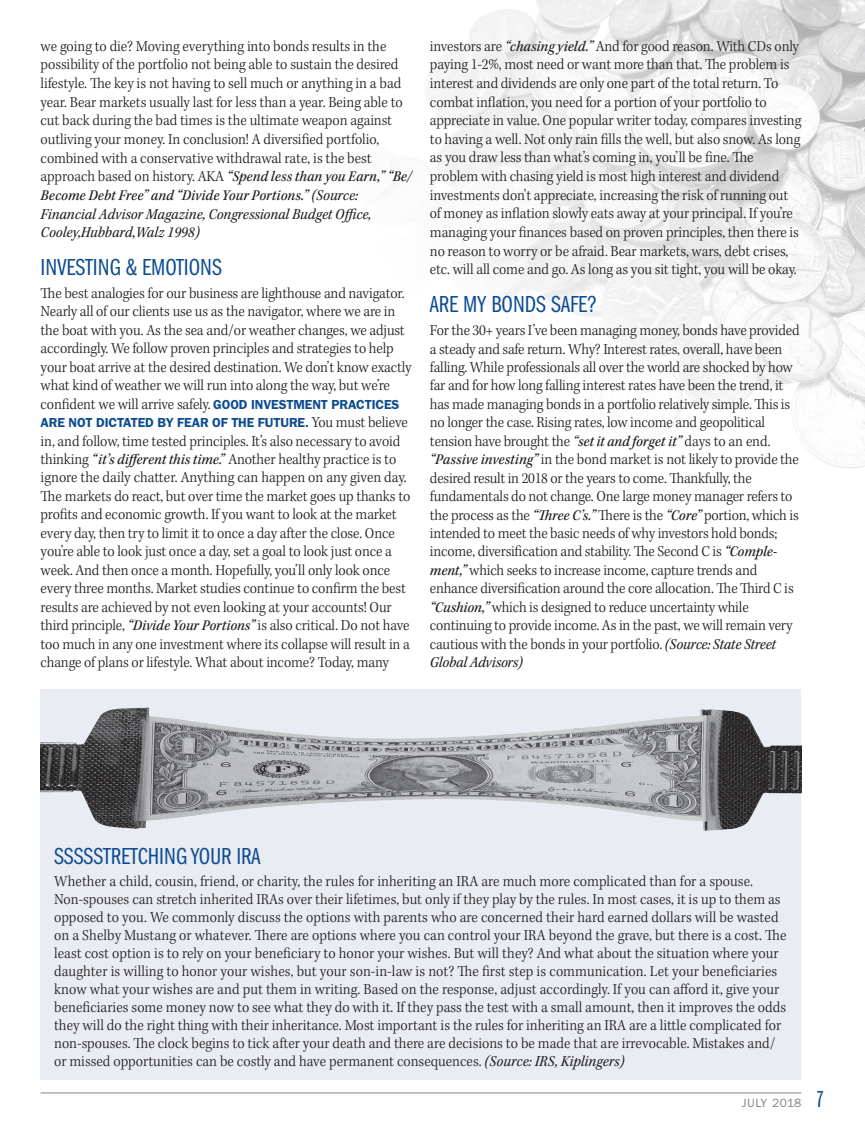
<style>
.page{position:relative;width:865px;height:1133px;background:#fff}
.page>*{position:absolute;margin:0;border:0;box-sizing:border-box;transform-origin:0 0}
.t1{font:24px "ITC Franklin Gothic Std Bk Cp";color:#0d4c91}
.t2{font:15.75px/18.5px "Kepler Std Light Scn";letter-spacing:-.005em;color:#231f20}
.t3{font:15.75px/18.6px "Kepler Std Scn It";letter-spacing:-.005em;color:#231f20}
.t4{font:15.3px/18.6px "Kepler Std Medium Scn It";letter-spacing:.005em;color:#231f20}
.t5{font:600 13.2px "ITC Franklin Gothic Std";letter-spacing:-.01em;color:#0d4c91}
.t6{font:12px "ITC Franklin Gothic Std";letter-spacing:.02em;color:#808285}
.s1{font-family:"Kepler Std Light Scn";font-size:15.75px}
.s2{font-family:"Kepler Std Scn It";font-size:15.75px}
.s3{font-family:"ITC Franklin Gothic Std";font-weight:600;font-size:13.2px;color:#0d4c91}
.s4{font-family:"Kepler Std Light Scn";font-weight:400;font-size:15.75px;color:#231f20}
.s5{font-family:"Kepler Std Medium Scn It";font-size:15.3px}
.s6{font-family:"Kepler Std Scn It"}
.s7{font-family:"ITC Franklin Gothic Std Bk X Cp";font-size:24px;color:#0d4c91}
</style>
<div class="page">
<img style="left:396px;top:0;width:469px;height:469px">
<hr style="left:41px;top:1092px;width:760px;height:1px;background:#808285">
<div style="left:41px;top:689px;width:760px;height:390px;background:#eaecf4"></div>
<img style="left:41px;top:707px;width:760px;height:124px">
<p class="t2" style="left:41px;top:37px;width:364px">we going to die? Moving everything into bonds results in the possibility of the portfolio not being able to sustain the desired lifestyle. The key is not having to sell much or anything in a bad year. Bear markets usually last for less than a year. Being able to cut back during the bad times is the ultimate weapon against outliving your money. In conclusion! A diversified portfolio, combined with a conservative withdrawal rate, is the best</p>
<p class="t4" style="left:41px;top:167px;width:373px"><span class="s1">approach based on history. AKA</span> “Spend less than you Earn,” “Be/<br>Become Debt Free” and “Divide Your Portions.” <span class="s2">(Source:</span></p>
<p class="t3" style="left:41px;top:205px;width:332px">Financial Advisor Magazine, Congressional Budget Office,<br>Cooley,Hubbard,Walz 1998)</p>
<h1 class="t1" style="left:41px;top:254px;width:183px">INVESTING &amp; EMOTIONS</h1>
<p class="t2" style="left:41px;top:284px;width:372px">The best analogies for our business are lighthouse and navigator.<br>Nearly all of our clients use us as the navigator, where we are in the boat with you. As the sea and/or weather changes, we adjust accordingly. We follow proven principles and strategies to help your boat arrive at the desired destination. We don’t know exactly what kind of weather we will run into along the way, but we’re confident we will arrive safely. <span class="s3">GOOD INVESTMENT PRACTICES</span></p>
<p class="t5" style="left:41px;top:414px;width:369px">ARE NOT DICTATED BY FEAR OF THE FUTURE. <span class="s4">You must believe</span></p>
<p class="t2" style="left:41px;top:432px;width:371px">in, and follow, time tested principles. It’s also necessary to avoid thinking <span class="s5">“it’s different this time”.</span> Another healthy practice is to ignore the daily chatter. Anything can happen on any given day.<br>The markets do react, but over time the market goes up thanks to profits and economic growth. If you want to look at the market every day, then try to limit it to once a day after the close. Once you’re able to look just once a day, set a goal to look just once a week. And then once a month. Hopefully, you’ll only look once every three months. Market studies continue to confirm the best results are achieved by not even looking at your accounts! Our third principle, <span class="s5">“Divide Your Portions”</span> is also critical. Do not have too much in any one investment where its collapse will result in a change of plans or lifestyle. What about income? Today, many</p>
<p class="t2" style="left:430px;top:37px;width:373px">investors are <span class="s5">“chasing yield.”</span> And for good reason. With CDs only paying 1-2%, most need or want more than that. The problem is interest and dividends are only one part of the total return. To combat inflation, you need for a portion of your portfolio to appreciate in value. One popular writer today, compares investing to having a well. Not only rain fills the well, but also snow. As long as you draw less than what’s coming in, you’ll be fine. The problem with chasing yield is most high interest and dividend investments don’t appreciate, increasing the risk of running out of money as inflation slowly eats away at your principal. If you’re managing your finances based on proven principles, then there is no reason to worry or be afraid. Bear markets, wars, debt crises, etc. will all come and go. As long as you sit tight, you will be okay.</p>
<h1 class="t1" style="left:430px;top:291px;width:169px">ARE MY BONDS SAFE?</h1>
<p class="t2" style="left:430px;top:321px;width:371px">For the 30+ years I’ve been managing money, bonds have provided a steady and safe return. Why? Interest rates, overall, have been falling. While professionals all over the world are shocked by how far and for how long falling interest rates have been the trend, it has made managing bonds in a portfolio relatively simple. This is no longer the case. Rising rates, low income and geopolitical tension have brought the <span class="s5">“set it and forget it”</span> days to an end. <span class="s5">“Passive investing”</span> in the bond market is not likely to provide the desired result in 2018 or the years to come. Thankfully, the fundamentals do not change. One large money manager refers to the process as the <span class="s5">“Three C’s.”</span> There is the <span class="s5">“Core”</span> portion, which is intended to meet the basic needs of why investors hold bonds; income, diversification and stability. The Second C is <span class="s5">“Comple&shy;ment,”</span> which seeks to increase income, capture trends and enhance diversification around the core allocation. The Third C is <span class="s5">“Cushion,”</span> which is designed to reduce uncertainty while continuing to provide income. As in the past, we will remain very cautious with the bonds in your portfolio. <span class="s6">(Source: State Street</span></p>
<p class="t3" style="left:430px;top:653px;width:94px">Global Advisors)</p>
<h1 class="t1" style="left:54px;top:842px;width:208px">SSSSSTRETCHING YOUR IRA</h1>
<p class="t2" style="left:54px;top:872px;width:734px;line-height:18px">Whether a child, cousin, friend, or charity, the rules for inheriting an IRA are much more complicated than for a spouse.<br>Non-spouses can stretch inherited IRAs over their lifetimes, but only if they play by the rules. In most cases, it is up to them as opposed to you. We commonly discuss the options with parents who are concerned their hard earned dollars will be wasted on a Shelby Mustang or whatever. There are options where you can control your IRA beyond the grave, but there is a cost. The least cost option is to rely on your beneficiary to honor your wishes. But will they? And what about the situation where your daughter is willing to honor your wishes, but your son-in-law is not? The first step is communication. Let your beneficiaries know what your wishes are and put them in writing. Based on the response, adjust accordingly. If you can afford it, give your beneficiaries some money now to see what they do with it. If they pass the test with a small amount, then it improves the odds they will do the right thing with their inheritance. Most important is the rules for inheriting an IRA are a little complicated for non-spouses. The clock begins to tick after your death and there are decisions to be made that are irrevocable. Mistakes and/ or missed opportunities can be costly and have permanent consequences. <span class="s6">(Source: IRS, Kiplingers)</span></p>
<p class="t6" style="left:742px;top:1095px;width:84px">JULY 2018 <span class="s7">7</span></p>
</div>
